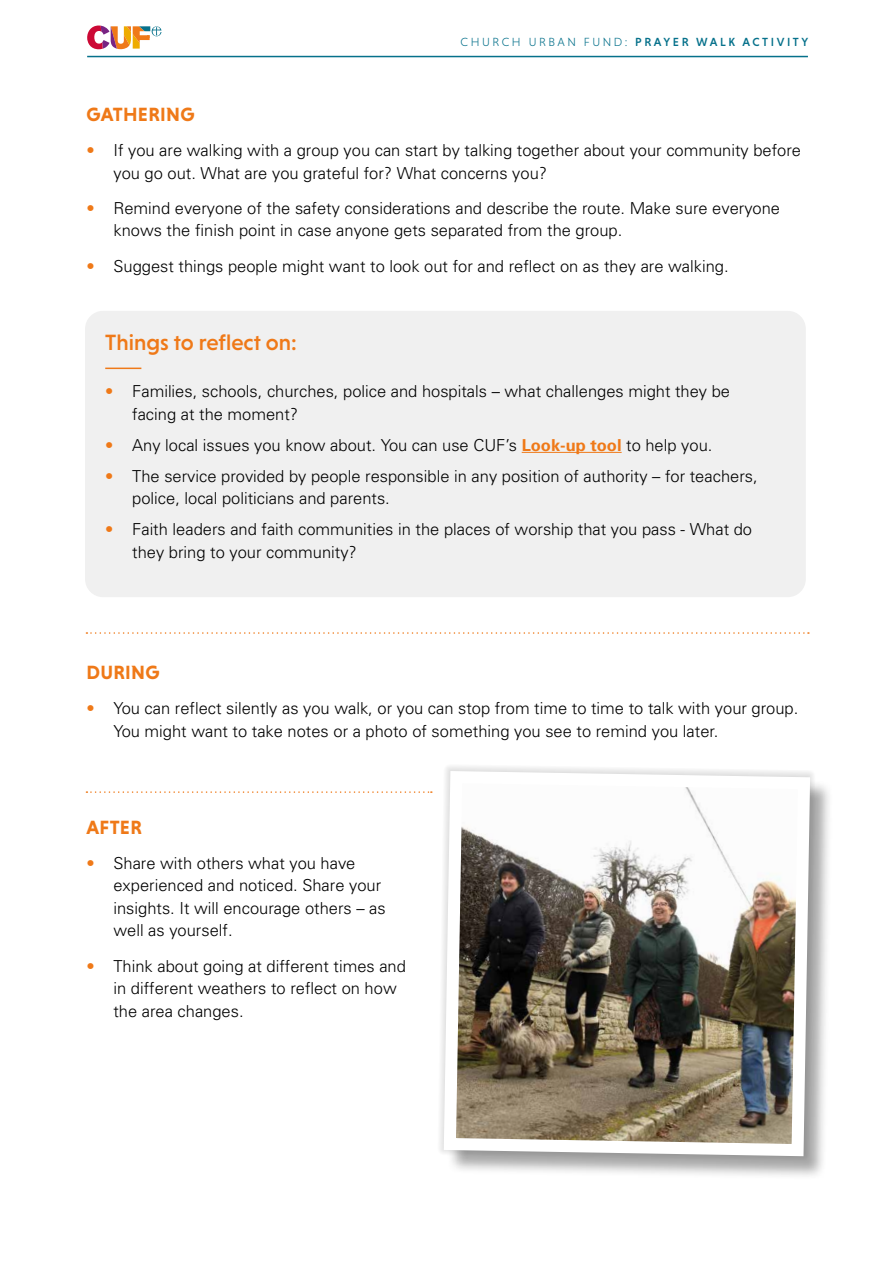
<style>
.page{position:relative;width:893px;height:1263px;background:#fff}
.page>*{position:absolute;margin:0;border:0;box-sizing:border-box;transform-origin:0 0}
.t1{font:500 22.5px "Niveau Grotesk";color:#ef7918}
.t2{font:700 19.5px "Niveau Grotesk";letter-spacing:.015em;color:#ef7918}
.t3{font:300 16.5px/22.5px "Univers";color:#000}
.t4{font:500 12px "Niveau Grotesk";letter-spacing:.215em;color:#06718b}
.s1{font-weight:300}
.s2{color:#ef7918}
.s3{font-weight:700;color:#ef7918}
</style>
<div class="page">
<div style="left:85px;top:311px;width:721px;height:286px;background:#f0f0f0;border-radius:18px"></div>
<hr style="left:522px;top:452px;width:100px;height:1px;background:#ef7918">
<hr style="left:105px;top:368px;width:36px;height:1px;background:#ef7918">
<svg style="left:86px;top:791px;width:346px;height:2px"></svg>
<svg style="left:86px;top:632px;width:723px;height:2px"></svg>
<hr style="left:87px;top:56px;width:721px;height:1px;background:#06718b">
<svg style="left:87px;top:26px;width:74px;height:23px"></svg>
<div style="left:447px;top:774px;width:387px;height:406px;background:#000;opacity:.35"></div>
<img style="left:440px;top:766px;width:376px;height:396px">
<p class="t4" style="left:460px;top:35px;width:349px"><span class="s1">CHURCH URBAN FUND:</span> PRAYER WALK ACTIVITY</p>
<p class="t2" style="left:87px;top:103px;width:109px">GATHERING</p>
<p class="t3" style="left:113px;top:139px;width:689px;text-indent:-27px"><span class="s2">•</span> If you are walking with a group you can start by talking together about your community before you go out. What are you grateful for? What concerns you?</p>
<p class="t3" style="left:113px;top:197px;width:668px;text-indent:-27px"><span class="s2">•</span> Remind everyone of the safety considerations and describe the route. Make sure everyone knows the finish point in case anyone gets separated from the group.</p>
<p class="t3" style="left:86px;top:255px;width:644px"><span class="s2">•</span> Suggest things people might want to look out for and reflect on as they are walking.</p>
<h1 class="t1" style="left:105px;top:329px;width:193px">Things to reflect on:</h1>
<p class="t3" style="left:132px;top:380px;width:599px;text-indent:-27px"><span class="s2">•</span> Families, schools, churches, police and hospitals – what challenges might they be facing at the moment?</p>
<p class="t3" style="left:105px;top:434px;width:609px"><span class="s2">•</span> Any local issues you know about. You can use CUF’s <span class="s3">Look-up tool</span> to help you.</p>
<p class="t3" style="left:132px;top:465px;width:627px;text-indent:-27px"><span class="s2">•</span> The service provided by people responsible in any position of authority – for teachers, police, local politicians and parents.</p>
<p class="t3" style="left:132px;top:518px;width:621px;text-indent:-27px"><span class="s2">•</span> Faith leaders and faith communities in the places of worship that you pass - What do they bring to your community?</p>
<p class="t2" style="left:87px;top:661px;width:75px">DURING</p>
<p class="t3" style="left:113px;top:697px;width:686px;text-indent:-27px"><span class="s2">•</span> You can reflect silently as you walk, or you can stop from time to time to talk with your group.<br>You might want to take notes or a photo of something you see to remind you later.</p>
<p class="t2" style="left:87px;top:816px;width:57px">AFTER</p>
<p class="t3" style="left:113px;top:852px;width:274px;text-indent:-27px"><span class="s2">•</span> Share with others what you have experienced and noticed. Share your insights. It will encourage others – as well as yourself.</p>
<p class="t3" style="left:113px;top:955px;width:294px;text-indent:-27px"><span class="s2">•</span> Think about going at different times and in different weathers to reflect on how the area changes.</p>
</div>
